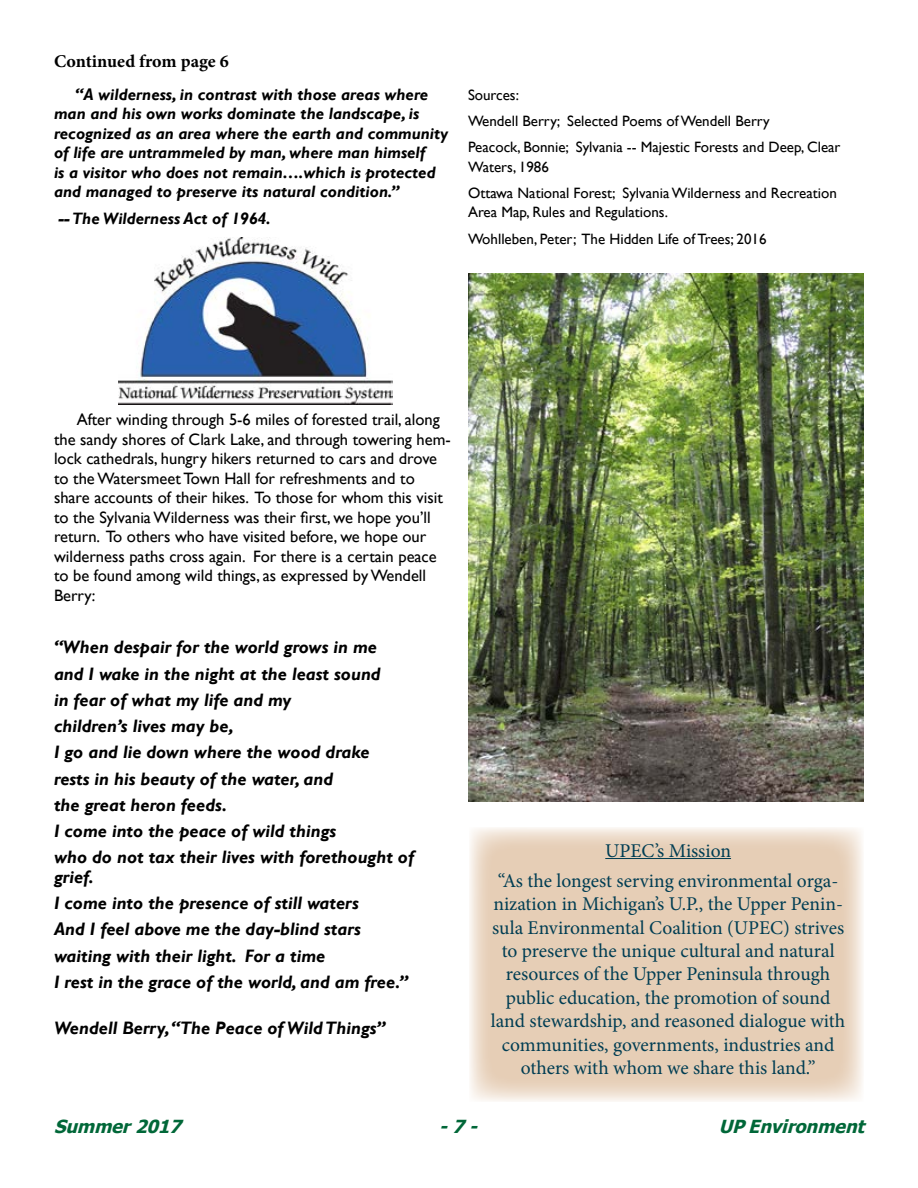
<style>
.page{position:relative;width:918px;height:1188px;background:#fff}
.page>*{position:absolute;margin:0;border:0;box-sizing:border-box;transform-origin:0 0}
.t1{font:19.5px/23.4px "Minion Pro";color:#003d53;text-align:center}
.t2{font:italic 700 18px/26.2px "Gill Sans";color:#000}
.t3{font:italic 700 18px "Tahoma";color:#006738}
.t4{font:700 18px "Minion Pro";color:#000}
.t5{font:16.5px/19.5px "Gill Sans";color:#000}
.t6{font:italic 700 16.5px/19.5px "Gill Sans";color:#000}
.t7{font:15px/26.2px "Gill Sans";color:#000}
</style>
<div class="page">
<svg style="left:470px;top:827px;width:393px;height:274px;background:#e8d2bc"></svg>
<hr style="left:605px;top:858px;width:126px;height:1px;background:#003d53">
<img style="left:119px;top:238px;width:273px;height:167px">
<img style="left:468px;top:273px;width:396px;height:528px">
<p class="t4" style="left:54px;top:49px;width:176px">Continued from page 6</p>
<p class="t6" style="left:54px;top:85px;width:396px;text-indent:21px">“A wilderness, in contrast with those areas where man and his own works dominate the landscape, is recognized as an area where the earth and community of life are untrammeled by man, where man himself<br>is a visitor who does not remain….which is protected and managed to preserve its natural condition.”</p>
<p class="t6" style="left:59px;top:209px;width:214px">-- The Wilderness Act of 1964.</p>
<p class="t7" style="left:468px;top:82px;width:374px">Sources:<br>Wendell Berry; Selected Poems of Wendell Berry<br>Peacock, Bonnie; Sylvania -- Majestic Forests and Deep, Clear</p>
<p class="t7" style="left:468px;top:154px;width:370px">Waters, 1986<br>Ottawa National Forest; Sylvania Wilderness and Recreation</p>
<p class="t7" style="left:468px;top:199px;width:300px">Area Map, Rules and Regulations.<br>Wohlleben, Peter; The Hidden Life of Trees; 2016</p>
<p class="t5" style="left:54px;top:410px;width:398px;text-indent:23px">After winding through 5-6 miles of forested trail, along the sandy shores of Clark Lake, and through towering hem&shy;lock cathedrals, hungry hikers returned to cars and drove to the Watersmeet Town Hall for refreshments and to share accounts of their hikes. To those for whom this visit to the Sylvania Wilderness was their first, we hope you’ll return. To others who have visited before, we hope our wilderness paths cross again. For there is a certain peace to be found among wild things, as expressed by Wendell Berry:</p>
<p class="t2" style="left:54px;top:635px;width:362px">“When despair for the world grows in me<br>and I wake in the night at the least sound<br>in fear of what my life and my<br>children’s lives may be,<br>I go and lie down where the wood drake<br>rests in his beauty of the water, and<br>the great heron feeds.<br>I come into the peace of wild things<br>who do not tax their lives with forethought of</p>
<p class="t2" style="left:54px;top:864px;width:355px">grief.<br>I come into the presence of still waters<br>And I feel above me the day-blind stars waiting with their light. For a time<br>I rest in the grace of the world, and am free.”</p>
<p class="t2" style="left:54px;top:1015px;width:333px">Wendell Berry, “The Peace of Wild Things”</p>
<p class="t1" style="left:498px;top:835px;width:342px;line-height:30.2px">UPEC’s Mission<br>“As the longest serving environmental orga-</p>
<p class="t1" style="left:491px;top:892px;width:356px">nization in Michigan’s U.P., the Upper Penin&shy;sula Environmental Coalition (UPEC) strives to preserve the unique cultural and natural resources of the Upper Peninsula through public education, the promotion of sound land stewardship, and reasoned dialogue with communities, governments, industries and others with whom we share this land.”</p>
<p class="t3" style="left:54px;top:1114px;width:136px">Summer2017</p>
<p class="t3" style="left:439px;top:1114px;width:46px">-7-</p>
<p class="t3" style="left:719px;top:1114px;width:154px">UPEnvironment</p>
</div>
